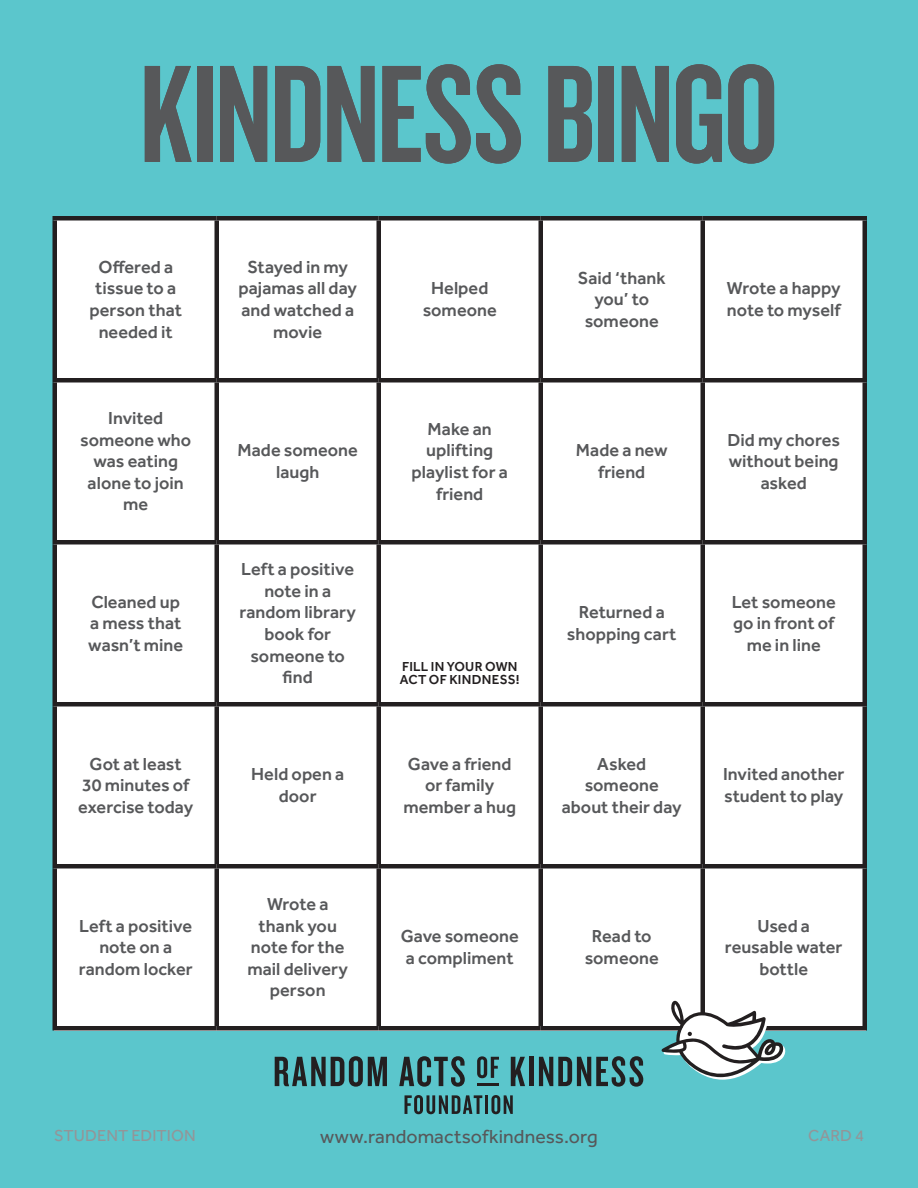
<style>
.page{position:relative;width:918px;height:1188px;background:#5bc6cc}
.page>*{position:absolute;margin:0;border:0;box-sizing:border-box;transform-origin:0 0}
.t1{font:144px "Knockout 48 Featherweight";letter-spacing:-.015em;color:#57585a}
.t2{font:19.5px "Effra";letter-spacing:.005em;color:#57585a}
.t3{font:500 18px/21.6px "Effra";color:#57585a;text-align:center}
.t4{font:16.5px "Effra";letter-spacing:.005em;color:#939598}
.free_space{font:500 13.5px/13.5px "Effra";letter-spacing:.015em;color:#231f20}
.s1{font-family:"Minion Pro";font-weight:400}
</style>
<div class="page">
<hr style="left:477px;top:1083px;width:22px;height:3px;background:#231f20">
<svg style="left:275px;top:1056px;width:112px;height:31px"></svg>
<svg style="left:399px;top:1056px;width:66px;height:31px"></svg>
<svg style="left:477px;top:1056px;width:22px;height:22px"></svg>
<svg style="left:511px;top:1057px;width:14px;height:29px"></svg>
<div style="left:529px;top:1057px;width:5px;height:29px;background:#231f20"></div>
<svg style="left:539px;top:1056px;width:104px;height:31px"></svg>
<svg style="left:405px;top:1095px;width:77px;height:19px"></svg>
<hr style="left:485px;top:1095px;width:3px;height:19px;background:#231f20">
<svg style="left:491px;top:1095px;width:22px;height:19px"></svg>
<div style="left:54px;top:216px;width:812px;height:814px;background:#fff"></div>
<div style="left:214px;top:220px;width:5px;height:158px;background:#231f20"></div>
<div style="left:376px;top:220px;width:5px;height:158px;background:#231f20"></div>
<div style="left:538px;top:220px;width:5px;height:158px;background:#231f20"></div>
<div style="left:700px;top:220px;width:5px;height:158px;background:#231f20"></div>
<div style="left:214px;top:382px;width:5px;height:158px;background:#231f20"></div>
<div style="left:376px;top:382px;width:5px;height:158px;background:#231f20"></div>
<div style="left:538px;top:382px;width:5px;height:158px;background:#231f20"></div>
<div style="left:700px;top:382px;width:5px;height:158px;background:#231f20"></div>
<div style="left:214px;top:544px;width:5px;height:158px;background:#231f20"></div>
<div style="left:376px;top:544px;width:5px;height:158px;background:#231f20"></div>
<div style="left:538px;top:544px;width:5px;height:158px;background:#231f20"></div>
<div style="left:700px;top:544px;width:5px;height:158px;background:#231f20"></div>
<div style="left:214px;top:706px;width:5px;height:158px;background:#231f20"></div>
<div style="left:376px;top:706px;width:5px;height:158px;background:#231f20"></div>
<div style="left:538px;top:706px;width:5px;height:158px;background:#231f20"></div>
<div style="left:700px;top:706px;width:5px;height:158px;background:#231f20"></div>
<div style="left:214px;top:868px;width:5px;height:158px;background:#231f20"></div>
<div style="left:376px;top:868px;width:5px;height:158px;background:#231f20"></div>
<div style="left:538px;top:868px;width:5px;height:158px;background:#231f20"></div>
<div style="left:700px;top:868px;width:5px;height:158px;background:#231f20"></div>
<hr style="left:52px;top:216px;width:165px;height:4px;background:#231f20">
<div style="left:52px;top:220px;width:5px;height:158px;background:#231f20"></div>
<hr style="left:217px;top:216px;width:162px;height:4px;background:#231f20">
<hr style="left:379px;top:216px;width:162px;height:4px;background:#231f20">
<hr style="left:541px;top:216px;width:162px;height:4px;background:#231f20">
<hr style="left:703px;top:216px;width:164px;height:4px;background:#231f20">
<div style="left:862px;top:220px;width:5px;height:158px;background:#231f20"></div>
<hr style="left:52px;top:378px;width:165px;height:4px;background:#231f20">
<div style="left:52px;top:382px;width:5px;height:158px;background:#231f20"></div>
<hr style="left:217px;top:378px;width:162px;height:4px;background:#231f20">
<hr style="left:379px;top:378px;width:162px;height:4px;background:#231f20">
<hr style="left:541px;top:378px;width:162px;height:4px;background:#231f20">
<hr style="left:703px;top:378px;width:164px;height:4px;background:#231f20">
<div style="left:862px;top:382px;width:5px;height:158px;background:#231f20"></div>
<hr style="left:52px;top:540px;width:165px;height:4px;background:#231f20">
<div style="left:52px;top:544px;width:5px;height:158px;background:#231f20"></div>
<hr style="left:217px;top:540px;width:162px;height:4px;background:#231f20">
<hr style="left:379px;top:540px;width:162px;height:4px;background:#231f20">
<hr style="left:541px;top:540px;width:162px;height:4px;background:#231f20">
<hr style="left:703px;top:540px;width:164px;height:4px;background:#231f20">
<div style="left:862px;top:544px;width:5px;height:158px;background:#231f20"></div>
<hr style="left:52px;top:702px;width:165px;height:4px;background:#231f20">
<div style="left:52px;top:706px;width:5px;height:158px;background:#231f20"></div>
<hr style="left:217px;top:702px;width:162px;height:4px;background:#231f20">
<hr style="left:379px;top:702px;width:162px;height:4px;background:#231f20">
<hr style="left:541px;top:702px;width:162px;height:4px;background:#231f20">
<hr style="left:703px;top:702px;width:164px;height:4px;background:#231f20">
<div style="left:862px;top:706px;width:5px;height:158px;background:#231f20"></div>
<hr style="left:52px;top:864px;width:165px;height:4px;background:#231f20">
<div style="left:52px;top:868px;width:5px;height:158px;background:#231f20"></div>
<hr style="left:217px;top:864px;width:162px;height:4px;background:#231f20">
<hr style="left:379px;top:864px;width:162px;height:4px;background:#231f20">
<hr style="left:541px;top:864px;width:162px;height:4px;background:#231f20">
<hr style="left:703px;top:864px;width:164px;height:4px;background:#231f20">
<div style="left:862px;top:868px;width:5px;height:158px;background:#231f20"></div>
<hr style="left:52px;top:1026px;width:165px;height:4px;background:#231f20">
<hr style="left:217px;top:1026px;width:162px;height:4px;background:#231f20">
<hr style="left:379px;top:1026px;width:162px;height:4px;background:#231f20">
<hr style="left:541px;top:1026px;width:162px;height:4px;background:#231f20">
<hr style="left:703px;top:1026px;width:164px;height:4px;background:#231f20">
<svg style="left:662px;top:1001px;width:124px;height:79px"></svg>
<p class="t1" style="left:139px;top:26px;width:641px">KINDNESS BINGO</p>
<p class="t3" style="left:89px;top:256px;width:94px">Offered a tissue to a person that needed it</p>
<p class="t3" style="left:239px;top:256px;width:120px">Stayed in my pajamas all day and watched a movie</p>
<p class="t3" style="left:118px;top:256px;width:8px">f</p>
<p class="t3" style="left:99px;top:277px;width:74px">tis<span class="s1">Off</span>sue</p>
<p class="t3" style="left:91px;top:299px;width:90px">to a person</p>
<p class="t3" style="left:119px;top:321px;width:35px">that</p>
<p class="t3" style="left:241px;top:267px;width:114px">Left a positive</p>
<p class="t3" style="left:80px;top:407px;width:113px">Invited someone who was eating alone to join me</p>
<p class="t3" style="left:88px;top:591px;width:97px;text-align:left">Cleaned up a mess that wasn’t mine</p>
<p class="t3" style="left:238px;top:439px;width:122px">Made someone laugh</p>
<p class="t3" style="left:239px;top:558px;width:118px">Left a positive note in a random library book for someone to find</p>
<p class="t3" style="left:423px;top:277px;width:75px">Helped someone</p>
<p class="t3" style="left:578px;top:267px;width:89px">Said ‘thank you’ to someone</p>
<p class="t3" style="left:727px;top:277px;width:115px;text-align:left">Wrote a happy note to myself</p>
<p class="t3" style="left:412px;top:418px;width:98px">Make an uplifting playlist for a friend</p>
<p class="free_space" style="left:400px;top:659px;width:121px">FILL IN YOUR OWN<br>ACT OF KINDNESS!</p>
<p class="t3" style="left:576px;top:439px;width:93px">Made a new friend</p>
<p class="t3" style="left:727px;top:429px;width:114px">Did my chores without being asked</p>
<p class="t3" style="left:567px;top:601px;width:111px">Returned a shopping cart</p>
<p class="t3" style="left:732px;top:591px;width:106px">Let someone go in front of me in line</p>
<p class="t3" style="left:78px;top:753px;width:117px">Got at least<br>30 minutes of exercise today</p>
<p class="t3" style="left:251px;top:763px;width:95px">Held open a door</p>
<p class="t3" style="left:403px;top:753px;width:114px">Gave a friend or family member a hug</p>
<p class="t3" style="left:562px;top:753px;width:121px">Asked someone about their day</p>
<p class="t3" style="left:723px;top:763px;width:123px;text-align:left">Invited another student to play</p>
<p class="t3" style="left:79px;top:915px;width:115px">Left a positive note on a random locker</p>
<p class="t3" style="left:247px;top:893px;width:102px">Wrote a thank you note for the mail delivery person</p>
<p class="t3" style="left:401px;top:925px;width:120px;text-align:left">Gave someone a compliment</p>
<p class="t3" style="left:585px;top:925px;width:75px">Read to someone</p>
<p class="t3" style="left:725px;top:915px;width:119px">Used a reusable water bottle</p>
<p class="t4" style="left:54px;top:1126px;width:143px">STUDENT EDITION</p>
<p class="t2" style="left:320px;top:1125px;width:279px">www.randomactsofkindness.org</p>
<p class="t4" style="left:808px;top:1126px;width:57px">CARD 4</p>
</div>
